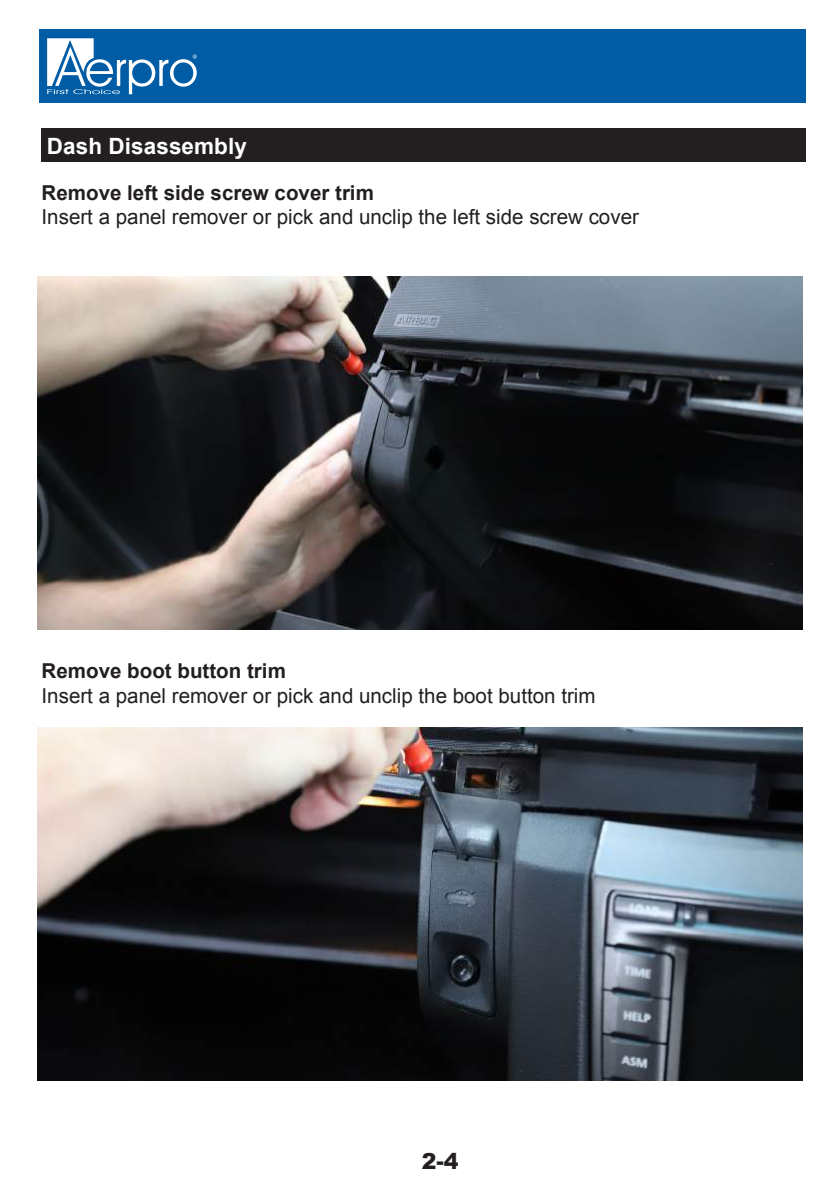
<style>
.page{position:relative;width:840px;height:1191px;background:#fff}
.page>*{position:absolute;margin:0;border:0;box-sizing:border-box;transform-origin:0 0}
.t1{font:700 22.4px "Arial";letter-spacing:.005em;color:#fff}
.t2{font:900 22px "Arial";color:#231f20}
.t3{font:20.6px "Arial";color:#231f20}
.t4{font:700 20.6px "Arial";color:#231f20}
</style>
<div class="page">
<div style="left:41px;top:129px;width:763px;height:33px;background:#231f20"></div>
<img style="left:38px;top:277px;width:763px;height:353px">
<img style="left:38px;top:728px;width:763px;height:353px">
<div style="left:39px;top:29px;width:766px;height:73px;background:#015ca6"></div>
<svg style="left:47px;top:38px;width:150px;height:56px"></svg>
<p class="t1" style="left:47px;top:131px;width:201px">Dash Disassembly</p>
<p class="t4" style="left:42px;top:179px;width:333px">Remove left side screw cover trim</p>
<p class="t3" style="left:42px;top:203px;width:598px">Insert a panel remover or pick and unclip the left side screw cover</p>
<p class="t4" style="left:42px;top:657px;width:246px">Remove boot button trim</p>
<p class="t3" style="left:42px;top:682px;width:555px">Insert a panel remover or pick and unclip the boot button trim</p>
<p class="t2" style="left:421px;top:1145px;width:38px">2-4</p>
</div>
